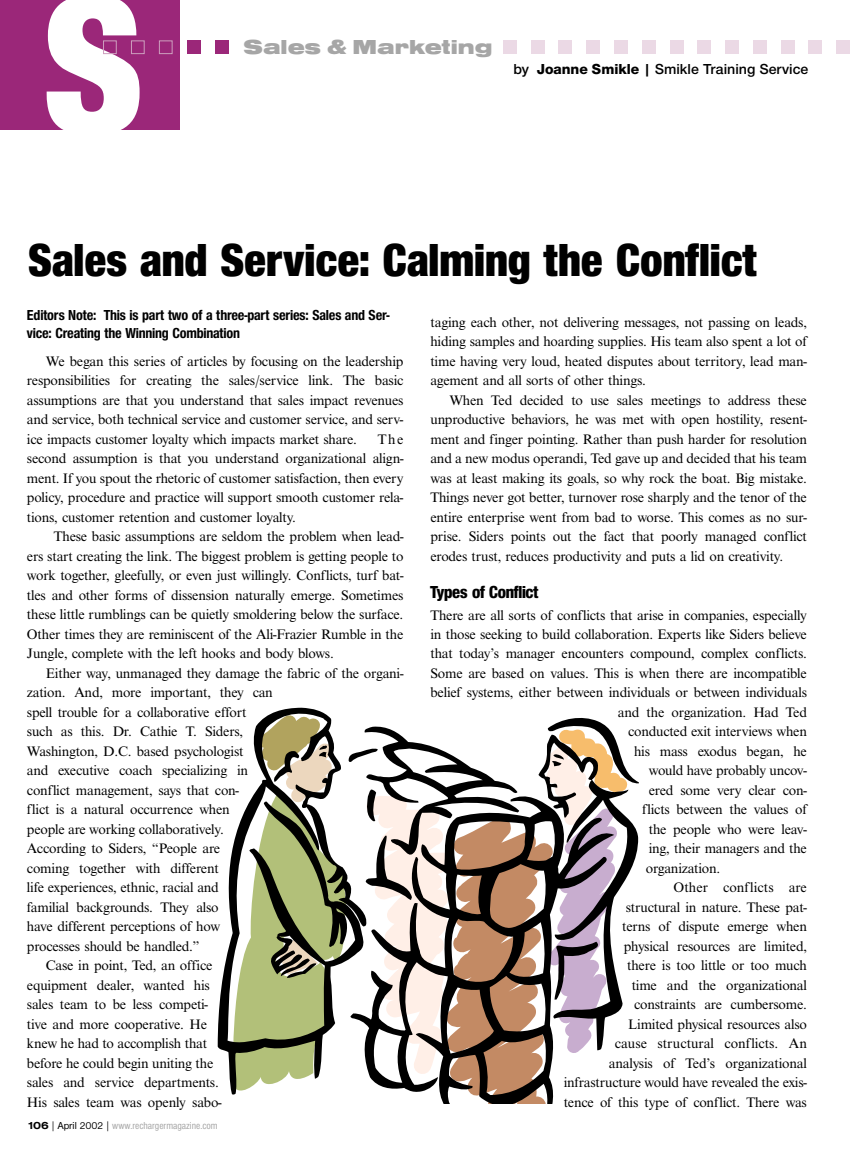
<style>
.page{position:relative;width:864px;height:1161px;background:#fff}
.page>*{position:absolute;margin:0;border:0;box-sizing:border-box;transform-origin:0 0}
.t1{font:202.5px "Nimbus San Nov D Blac Cond";color:#fff}
.t2{font:48px "Nimbus San Nov D Blac Cond";color:#000}
.t3{font:21px "Nimbus San D Blac Exte";color:#a6a6a6}
.t4{font:18px "Nimbus San Nov D Heav Cond";letter-spacing:-.015em;color:#000}
.t5{font:700 condensed 15px/18px "Nimbus San Nov T";letter-spacing:-.015em;color:#000}
.t6{font:600 15px "Nimbus San Nov T";color:#000}
.t7{font:14.25px/19.5px "Nimbus Rom No 9 T";letter-spacing:-.015em;color:#000;text-align:justify}
.t8{font:14.25px "Nimbus Rom No 9 T";letter-spacing:.005em;color:#000}
.t9{font:condensed 10.5px "Nimbus San D";color:#a6a6a6}
.s1{font-family:"Nimbus San Nov T Heav";font-weight:400}
.s2{font-family:"Nimbus San D Bold Exte";font-stretch:normal;color:#000}
.s3{font-family:"Nimbus San L";font-stretch:normal;color:#000}
.s4{font-stretch:normal;color:#000}
</style>
<div class="page">
<div style="left:0;top:0;width:180px;height:130px;background:#9b2779"></div>
<div style="left:215px;top:40px;width:13px;height:14px;background:#9b2779"></div>
<div style="left:187px;top:40px;width:13px;height:14px;background:#9b2779"></div>
<svg style="left:103px;top:40px;width:70px;height:14px"></svg>
<div style="left:559px;top:40px;width:13px;height:14px;background:#ebd9e5"></div>
<div style="left:531px;top:40px;width:13px;height:14px;background:#ebd9e5"></div>
<div style="left:586px;top:40px;width:14px;height:14px;background:#ebd9e5"></div>
<div style="left:503px;top:40px;width:14px;height:14px;background:#ebd9e5"></div>
<div style="left:753px;top:40px;width:14px;height:14px;background:#ebd9e5"></div>
<div style="left:725px;top:40px;width:14px;height:14px;background:#ebd9e5"></div>
<div style="left:781px;top:40px;width:13px;height:14px;background:#ebd9e5"></div>
<div style="left:698px;top:40px;width:13px;height:14px;background:#ebd9e5"></div>
<div style="left:670px;top:40px;width:13px;height:14px;background:#ebd9e5"></div>
<div style="left:642px;top:40px;width:14px;height:14px;background:#ebd9e5"></div>
<div style="left:614px;top:40px;width:14px;height:14px;background:#ebd9e5"></div>
<div style="left:836px;top:40px;width:14px;height:14px;background:#ebd9e5"></div>
<div style="left:809px;top:40px;width:13px;height:14px;background:#ebd9e5"></div>
<svg style="left:218px;top:708px;width:107px;height:387px"></svg>
<svg style="left:233px;top:714px;width:406px;height:390px"></svg>
<h1 class="t1" style="left:44px;top:-12px;width:101px">S</h1>
<h3 class="t3" style="left:244px;top:39px;width:250px">Sales &amp; Marketing</h3>
<p class="t6" style="left:513px;top:63px;width:297px">by <span class="s1">Joanne Smikle</span> | Smikle Training Service</p>
<h2 class="t2" style="left:28px;top:241px;width:729px">Sales and Service: Calming the Conflict</h2>
<p class="t5" style="left:27px;top:308px;width:364px">Editors Note: This is part two of a three-part series: Sales and Ser&shy;vice: Creating the Winning Combination</p>
<p class="t7" style="left:27px;top:352px;width:378px;text-indent:19px">We began this series of articles by focusing on the leadership responsibilities for creating the sales/service link. The basic assumptions are that you understand that sales impact revenues and service, both technical service and customer service, and serv&shy;ice impacts customer loyalty which impacts market share.</p>
<p class="t7" style="left:27px;top:430px;width:378px;text-indent:351px">The second assumption is that you understand organizational align&shy;ment. If you spout the rhetoric of customer satisfaction, then every policy, procedure and practice will support smooth customer rela&shy;tions, customer retention and customer loyalty.</p>
<p class="t7" style="left:27px;top:528px;width:378px;text-indent:27px">These basic assumptions are seldom the problem when lead&shy;ers start creating the link. The biggest problem is getting people to work together, gleefully, or even just willingly. Conflicts, turf bat&shy;tles and other forms of dissension naturally emerge. Sometimes these little rumblings can be quietly smoldering below the surface.<br>Other times they are reminiscent of the Ali-Frazier Rumble in the Jungle, complete with the left hooks and body blows.</p>
<p class="t7" style="left:46px;top:664px;width:359px">Either way, unmanaged they damage the fabric of the organi-</p>
<p class="t7" style="left:27px;top:684px;width:247px">zation. And, more important, they can</p>
<p class="t7" style="left:27px;top:703px;width:221px">spell trouble for a collaborative effort</p>
<p class="t7" style="left:27px;top:723px;width:218px">such as this. Dr. Cathie T. Siders,</p>
<p class="t7" style="left:27px;top:742px;width:218px">Washington, D.C. based psychologist</p>
<p class="t7" style="left:27px;top:762px;width:223px">and executive coach specializing in</p>
<p class="t7" style="left:27px;top:781px;width:214px">conflict management, says that con-</p>
<p class="t7" style="left:27px;top:801px;width:204px">flict is a natural occurrence when</p>
<p class="t7" style="left:27px;top:820px;width:198px">people are working collaboratively.</p>
<p class="t7" style="left:27px;top:840px;width:195px">According to Siders, “People are</p>
<p class="t7" style="left:27px;top:859px;width:193px">coming together with different</p>
<p class="t7" style="left:27px;top:879px;width:193px">life experiences, ethnic, racial and</p>
<p class="t7" style="left:27px;top:898px;width:193px">familial backgrounds. They also</p>
<p class="t7" style="left:27px;top:918px;width:195px">have different perceptions of how</p>
<p class="t7" style="left:27px;top:937px;width:174px">processes should be handled.”</p>
<p class="t7" style="left:46px;top:957px;width:168px">Case in point, Ted, an office</p>
<p class="t7" style="left:27px;top:976px;width:184px">equipment dealer, wanted his</p>
<p class="t7" style="left:27px;top:996px;width:183px">sales team to be less competi-</p>
<p class="t7" style="left:27px;top:1015px;width:182px">tive and more cooperative. He</p>
<p class="t7" style="left:27px;top:1035px;width:182px">knew he had to accomplish that</p>
<p class="t7" style="left:27px;top:1054px;width:188px">before he could begin uniting the</p>
<p class="t7" style="left:27px;top:1074px;width:193px">sales and service departments.</p>
<p class="t7" style="left:27px;top:1093px;width:196px">His sales team was openly sabo-</p>
<p class="t9" style="left:28px;top:1122px;width:191px"><span class="s2">106</span> <span class="s3">|</span> <span class="s4">April 2002</span> <span class="s3">|</span> www.rechargermagazine.com</p>
<p class="t7" style="left:430px;top:313px;width:378px">taging each other, not delivering messages, not passing on leads, hiding samples and hoarding supplies. His team also spent a lot of time having very loud, heated disputes about territory, lead man&shy;agement and all sorts of other things.</p>
<p class="t7" style="left:430px;top:391px;width:378px;text-indent:19px">When Ted decided to use sales meetings to address these unproductive behaviors, he was met with open hostility, resent&shy;ment and finger pointing. Rather than push harder for resolution and a new modus operandi, Ted gave up and decided that his team was at least making its goals, so why rock the boat. Big mistake.<br>Things never got better, turnover rose sharply and the tenor of the entire enterprise went from bad to worse. This comes as no sur&shy;prise. Siders points out the fact that poorly managed conflict erodes trust, reduces productivity and puts a lid on creativity.</p>
<p class="t4" style="left:430px;top:585px;width:109px">Types of Conflict</p>
<p class="t7" style="left:430px;top:606px;width:378px">There are all sorts of conflicts that arise in companies, especially</p>
<p class="t7" style="left:430px;top:625px;width:378px">in those seeking to build collaboration. Experts like Siders believe</p>
<p class="t7" style="left:430px;top:645px;width:378px">that today’s manager encounters compound, complex conflicts.</p>
<p class="t7" style="left:430px;top:664px;width:378px">Some are based on values. This is when there are incompatible</p>
<p class="t7" style="left:430px;top:684px;width:378px">belief systems, either between individuals or between individuals</p>
<p class="t7" style="left:618px;top:703px;width:191px">and the organization. Had Ted</p>
<p class="t7" style="left:628px;top:723px;width:180px">conducted exit interviews when</p>
<p class="t7" style="left:634px;top:742px;width:174px">his mass exodus began, he</p>
<p class="t7" style="left:649px;top:762px;width:160px">would have probably uncov-</p>
<p class="t7" style="left:649px;top:781px;width:160px">ered some very clear con-</p>
<p class="t7" style="left:642px;top:801px;width:166px">flicts between the values of</p>
<p class="t7" style="left:649px;top:820px;width:160px">the people who were leav-</p>
<p class="t7" style="left:649px;top:840px;width:160px">ing, their managers and the</p>
<p class="t7" style="left:646px;top:859px;width:76px">organization.</p>
<p class="t8" style="left:673px;top:882px;width:135px">Other conflicts are</p>
<p class="t7" style="left:626px;top:898px;width:183px">structural in nature. These pat-</p>
<p class="t7" style="left:622px;top:918px;width:186px">terns of dispute emerge when</p>
<p class="t7" style="left:624px;top:937px;width:185px">physical resources are limited,</p>
<p class="t7" style="left:627px;top:957px;width:181px">there is too little or too much</p>
<p class="t7" style="left:632px;top:976px;width:177px">time and the organizational</p>
<p class="t7" style="left:634px;top:996px;width:174px">constraints are cumbersome.</p>
<p class="t7" style="left:628px;top:1015px;width:180px">Limited physical resources also</p>
<p class="t7" style="left:615px;top:1035px;width:194px">cause structural conflicts. An</p>
<p class="t7" style="left:609px;top:1054px;width:200px">analysis of Ted’s organizational</p>
<p class="t7" style="left:564px;top:1074px;width:245px">infrastructure would have revealed the exis-</p>
<p class="t7" style="left:564px;top:1093px;width:245px">tence of this type of conflict. There was</p>
</div>
